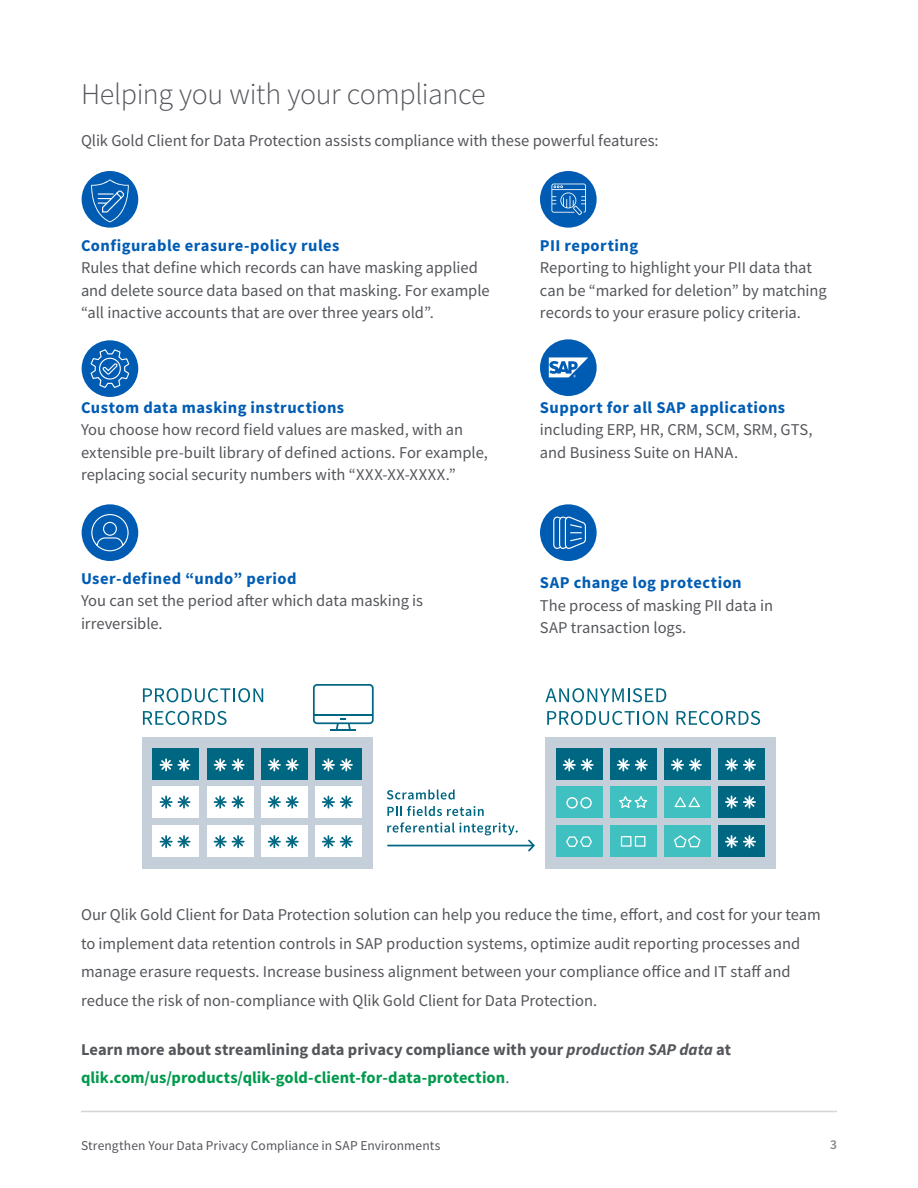
<style>
.page{position:relative;width:918px;height:1188px;background:#fff}
.page>*{position:absolute;margin:0;border:0;box-sizing:border-box;transform-origin:0 0}
.t1{font:300 30px "Source Sans Pro";letter-spacing:-.01em;color:#54565b}
.t2{font:16.5px/22.5px "Source Sans Pro";color:#54565b}
.t3{font:700 16.5px "Source Sans Pro";letter-spacing:.03em;color:#005cb3}
.t4{font:700 16.5px/28.5px "Source Sans Pro";letter-spacing:.005em;color:#54565b}
.t5{font:13.5px "Source Sans Pro";letter-spacing:.01em;color:#54565b}
.t6{font:600 13.5px "Source Sans Pro";color:#89878b}
.s1{font-style:italic}
.s2{color:#009a4d}
.s3{font-weight:400}
</style>
<div class="page">
<hr style="left:81px;top:1111px;width:756px;height:1px;background:#d6d4d5">
<div style="left:82px;top:340px;width:56px;height:57px;background:#005cb3;border-radius:50%"></div>
<svg style="left:90px;top:348px;width:40px;height:41px"></svg>
<div style="left:540px;top:171px;width:57px;height:57px;background:#005cb3;border-radius:50%"></div>
<svg style="left:551px;top:184px;width:35px;height:31px"></svg>
<div style="left:540px;top:504px;width:57px;height:57px;background:#005cb3;border-radius:50%"></div>
<svg style="left:553px;top:516px;width:33px;height:33px"></svg>
<div style="left:82px;top:504px;width:56px;height:57px;background:#005cb3;border-radius:50%"></div>
<svg style="left:91px;top:514px;width:38px;height:38px"></svg>
<div style="left:82px;top:171px;width:56px;height:57px;background:#005cb3;border-radius:50%"></div>
<svg style="left:91px;top:179px;width:38px;height:43px"></svg>
<div style="left:540px;top:339px;width:57px;height:57px;background:#005cb3;border-radius:50%"></div>
<svg style="left:549px;top:357px;width:39px;height:20px"></svg>
<div style="left:142px;top:737px;width:231px;height:131px;background:#c5cfda"></div>
<svg style="left:143px;top:688px;width:120px;height:14px"></svg>
<svg style="left:143px;top:711px;width:84px;height:14px"></svg>
<svg style="left:545px;top:688px;width:121px;height:14px"></svg>
<svg style="left:547px;top:711px;width:120px;height:14px"></svg>
<svg style="left:677px;top:711px;width:83px;height:14px"></svg>
<svg style="left:387px;top:790px;width:68px;height:10px"></svg>
<svg style="left:387px;top:806px;width:97px;height:10px"></svg>
<svg style="left:387px;top:822px;width:131px;height:13px"></svg>
<div style="left:153px;top:748px;width:46px;height:32px;background:#006782"></div>
<div style="left:153px;top:786px;width:46px;height:32px;background:#fff"></div>
<div style="left:153px;top:826px;width:46px;height:31px;background:#fff"></div>
<svg style="left:160px;top:758px;width:30px;height:13px"></svg>
<svg style="left:160px;top:796px;width:30px;height:13px"></svg>
<svg style="left:160px;top:835px;width:30px;height:13px"></svg>
<div style="left:207px;top:748px;width:46px;height:32px;background:#006782"></div>
<div style="left:207px;top:786px;width:46px;height:32px;background:#fff"></div>
<div style="left:207px;top:826px;width:46px;height:31px;background:#fff"></div>
<svg style="left:214px;top:758px;width:31px;height:13px"></svg>
<svg style="left:214px;top:796px;width:31px;height:13px"></svg>
<svg style="left:214px;top:835px;width:31px;height:13px"></svg>
<div style="left:261px;top:748px;width:46px;height:32px;background:#006782"></div>
<div style="left:261px;top:786px;width:46px;height:32px;background:#fff"></div>
<div style="left:261px;top:826px;width:46px;height:31px;background:#fff"></div>
<svg style="left:268px;top:758px;width:31px;height:13px"></svg>
<svg style="left:268px;top:796px;width:31px;height:13px"></svg>
<svg style="left:268px;top:835px;width:31px;height:13px"></svg>
<div style="left:315px;top:748px;width:46px;height:32px;background:#006782"></div>
<div style="left:315px;top:786px;width:46px;height:32px;background:#fff"></div>
<div style="left:315px;top:826px;width:46px;height:31px;background:#fff"></div>
<svg style="left:322px;top:758px;width:31px;height:13px"></svg>
<svg style="left:322px;top:796px;width:31px;height:13px"></svg>
<svg style="left:322px;top:835px;width:31px;height:13px"></svg>
<div style="left:545px;top:737px;width:231px;height:131px;background:#c5cfda"></div>
<div style="left:556px;top:748px;width:46px;height:32px;background:#006782"></div>
<div style="left:556px;top:786px;width:46px;height:32px;background:#40c0c0"></div>
<div style="left:556px;top:826px;width:46px;height:31px;background:#40c0c0"></div>
<svg style="left:563px;top:758px;width:31px;height:13px"></svg>
<div style="left:610px;top:748px;width:46px;height:32px;background:#006782"></div>
<div style="left:610px;top:786px;width:46px;height:32px;background:#40c0c0"></div>
<div style="left:610px;top:826px;width:46px;height:31px;background:#40c0c0"></div>
<svg style="left:617px;top:758px;width:31px;height:13px"></svg>
<div style="left:664px;top:748px;width:46px;height:32px;background:#006782"></div>
<div style="left:664px;top:786px;width:46px;height:32px;background:#40c0c0"></div>
<div style="left:664px;top:826px;width:46px;height:31px;background:#40c0c0"></div>
<svg style="left:671px;top:758px;width:31px;height:13px"></svg>
<div style="left:718px;top:748px;width:46px;height:32px;background:#006782"></div>
<div style="left:718px;top:786px;width:46px;height:32px;background:#006782"></div>
<div style="left:718px;top:826px;width:46px;height:31px;background:#006782"></div>
<svg style="left:725px;top:758px;width:31px;height:13px"></svg>
<svg style="left:725px;top:796px;width:31px;height:13px"></svg>
<svg style="left:725px;top:835px;width:31px;height:13px"></svg>
<hr style="left:331px;top:729px;width:25px;height:2px;background:#006782">
<svg style="left:313px;top:684px;width:61px;height:46px"></svg>
<svg style="left:566px;top:797px;width:26px;height:12px"></svg>
<svg style="left:619px;top:796px;width:28px;height:12px"></svg>
<svg style="left:675px;top:797px;width:25px;height:10px"></svg>
<svg style="left:566px;top:836px;width:26px;height:11px"></svg>
<svg style="left:621px;top:836px;width:24px;height:11px"></svg>
<svg style="left:674px;top:835px;width:27px;height:12px"></svg>
<svg style="left:528px;top:840px;width:7px;height:11px"></svg>
<hr style="left:387px;top:845px;width:148px;height:1px;background:#006782">
<h1 class="t1" style="left:81px;top:75px;width:406px">Helping you with your compliance</h1>
<p class="t2" style="left:81px;top:129px;width:579px">Qlik Gold Client for Data Protection assists compliance with these powerful features:</p>
<p class="t3" style="left:81px;top:234px;width:260px">Configurable erasure-policy rules</p>
<p class="t2" style="left:81px;top:257px;width:410px">Rules that define which records can have masking applied and delete source data based on that masking. For example “all inactive accounts that are over three years old”.</p>
<p class="t3" style="left:81px;top:396px;width:265px">Custom data masking instructions</p>
<p class="t2" style="left:81px;top:419px;width:408px">You choose how record field values are masked, with an extensible pre-built library of defined actions. For example, replacing social security numbers with “XXX-XX-XXXX.”</p>
<p class="t3" style="left:81px;top:567px;width:217px">User-defined “undo” period</p>
<p class="t2" style="left:81px;top:590px;width:344px">You can set the period after which data masking is irreversible.</p>
<p class="t3" style="left:540px;top:234px;width:100px">PII reporting</p>
<p class="t2" style="left:540px;top:257px;width:288px">Reporting to highlight your PII data that can be “marked for deletion” by matching records to your erasure policy criteria.</p>
<p class="t3" style="left:540px;top:396px;width:247px">Support for all SAP applications</p>
<p class="t2" style="left:540px;top:419px;width:274px">including ERP, HR, CRM, SCM, SRM, GTS, and Business Suite on HANA.</p>
<p class="t3" style="left:540px;top:572px;width:203px">SAP change log protection</p>
<p class="t2" style="left:540px;top:594px;width:235px">The process of masking PII data in<br>SAP transaction logs.</p>
<p class="t2" style="left:81px;top:900px;width:741px;line-height:28.5px">Our Qlik Gold Client for Data Protection solution can help you reduce the time, effort, and cost for your team to implement data retention controls in SAP production systems, optimize audit reporting processes and manage erasure requests. Increase business alignment between your compliance office and IT staff and reduce the risk of non-compliance with Qlik Gold Client for Data Protection.</p>
<p class="t4" style="left:81px;top:1035px;width:652px">Learn more about streamlining data privacy compliance with your <span class="s1">production SAP data</span> at <span class="s2">qlik.com/us/products/qlik-gold-client-for-data-protection</span><span class="s3">.</span></p>
<p class="t5" style="left:81px;top:1137px;width:361px">Strengthen Your Data Privacy Compliance in SAP Environments</p>
<p class="t6" style="left:830px;top:1136px;width:8px">3</p>
</div>
